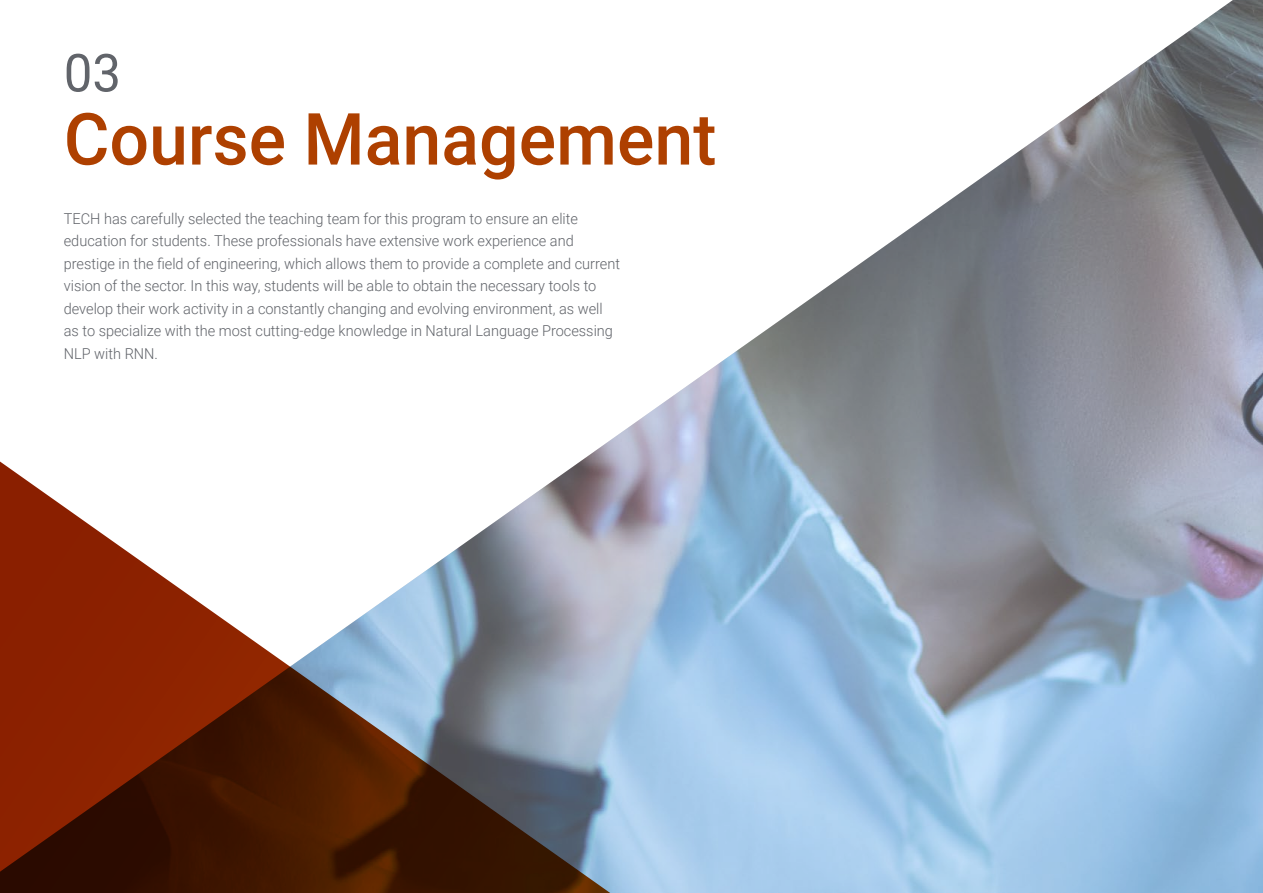
<style>
.page{position:relative;width:1263px;height:893px;background:#fff}
.page>*{position:absolute;margin:0;border:0;box-sizing:border-box;transform-origin:0 0}
.t1{font:500 72px "Roboto";color:#ae4000}
.t2{font:52.5px "Roboto";color:#61646a}
.t3{font:300 15px/22.5px "Roboto";color:#61646a}
</style>
<div class="page">
<img style="left:602px;top:0;width:661px;height:893px">
<svg style="left:0;top:446px;width:640px;height:447px"></svg>
<h2 class="t2" style="left:64px;top:36px;width:59px">03</h2>
<h1 class="t1" style="left:64px;top:89px;width:654px">Course Management</h1>
<p class="t3" style="left:64px;top:207px;width:558px">TECH has carefully selected the teaching team for this program to ensure an elite education for students. These professionals have extensive work experience and prestige in the field of engineering, which allows them to provide a complete and current vision of the sector. In this way, students will be able to obtain the necessary tools to develop their work activity in a constantly changing and evolving environment, as well as to specialize with the most cutting-edge knowledge in Natural Language Processing NLP with RNN.</p>
</div>
